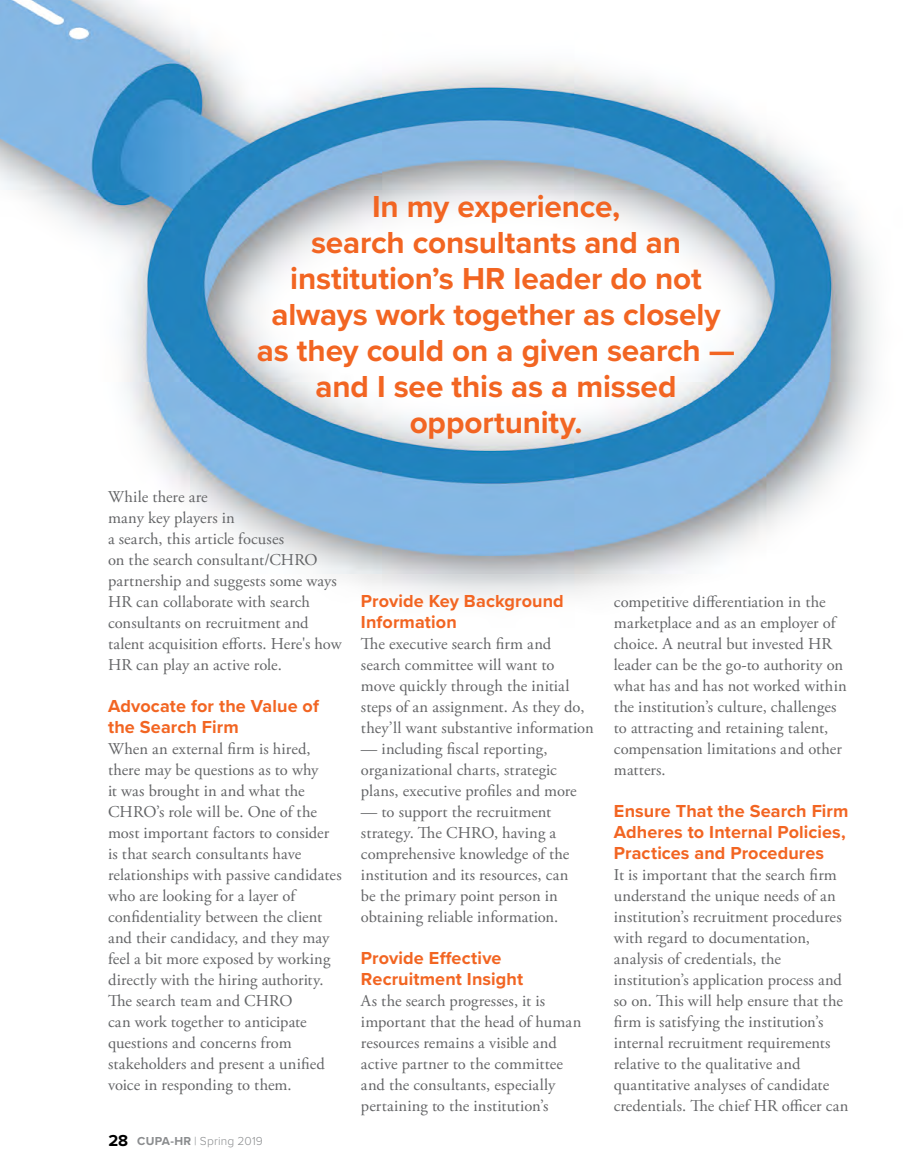
<style>
.page{position:relative;width:905px;height:1175px;background:#fff}
.page>*{position:absolute;margin:0;border:0;box-sizing:border-box;transform-origin:0 0}
.t1{font:700 31.5px/36px "Proxima Nova";letter-spacing:-.005em;color:#f26522;text-align:center}
.t2{font:700 18px/21px "Proxima Nova";letter-spacing:.005em;color:#f26522}
.t3{font:16.5px/21px "Adobe Garamond Pro";letter-spacing:.005em;color:#636466}
.t4{font:700 16.5px "Proxima Nova";color:#000}
.t5{font:300 12px "Proxima Nova";letter-spacing:.015em;color:#8a8c8e}
.s1{font-weight:700}
</style>
<div class="page">
<img style="left:0;top:0;width:876px;height:599px">
<h1 class="t1" style="left:257px;top:188px;width:480px">In my experience,<br>search consultants and an institution’s HR leader do not always work together as closely as they could on a given search — and I see this as a missed opportunity.</h1>
<p class="t3" style="left:108px;top:487px;width:235px">While there are<br>many key players in<br>a search, this article focuses<br>on the search consultant/CHRO partnership and suggests some ways<br>HR can collaborate with search consultants on recruitment and talent acquisition efforts. Here's how<br>HR can play an active role.</p>
<p class="t2" style="left:108px;top:695px;width:212px">Advocate for the Value of the Search Firm</p>
<p class="t3" style="left:108px;top:739px;width:235px">When an external firm is hired, there may be questions as to why<br>it was brought in and what the<br>CHRO’s role will be. One of the most important factors to consider is that search consultants have relationships with passive candidates who are looking for a layer of confidentiality between the client and their candidacy, and they may feel a bit more exposed by working directly with the hiring authority.<br>The search team and CHRO<br>can work together to anticipate questions and concerns from stakeholders and present a unified voice in responding to them.</p>
<p class="t4" style="left:108px;top:1128px;width:21px">28</p>
<p class="t5" style="left:137px;top:1131px;width:127px"><span class="s1">CUPA-HR</span> | Spring 2019</p>
<p class="t2" style="left:361px;top:590px;width:204px">Provide Key Background<br>Information</p>
<p class="t3" style="left:361px;top:634px;width:234px">The executive search firm and search committee will want to<br>move quickly through the initial steps of an assignment. As they do, they’ll want substantive information</p>
<p class="t3" style="left:361px;top:739px;width:217px">— including fiscal reporting, organizational charts, strategic plans, executive profiles and more</p>
<p class="t3" style="left:361px;top:802px;width:210px">— to support the recruitment strategy. The CHRO, having a comprehensive knowledge of the institution and its resources, can be the primary point person in obtaining reliable information.</p>
<p class="t2" style="left:361px;top:947px;width:164px">Provide Effective<br>Recruitment Insight</p>
<p class="t3" style="left:361px;top:991px;width:222px">As the search progresses, it is important that the head of human resources remains a visible and active partner to the committee and the consultants, especially pertaining to the institution’s</p>
<p class="t3" style="left:614px;top:592px;width:234px">competitive differentiation in the marketplace and as an employer of choice. A neutral but invested HR leader can be the go-to authority on what has and has not worked within the institution’s culture, challenges to attracting and retaining talent, compensation limitations and other matters.</p>
<p class="t2" style="left:614px;top:800px;width:236px">Ensure That the Search Firm<br>Adheres to Internal Policies,<br>Practices and Procedures</p>
<p class="t3" style="left:614px;top:865px;width:236px">It is important that the search firm understand the unique needs of an institution’s recruitment procedures with regard to documentation, analysis of credentials, the institution’s application process and so on. This will help ensure that the firm is satisfying the institution’s internal recruitment requirements relative to the qualitative and quantitative analyses of candidate credentials. The chief HR officer can</p>
</div>
